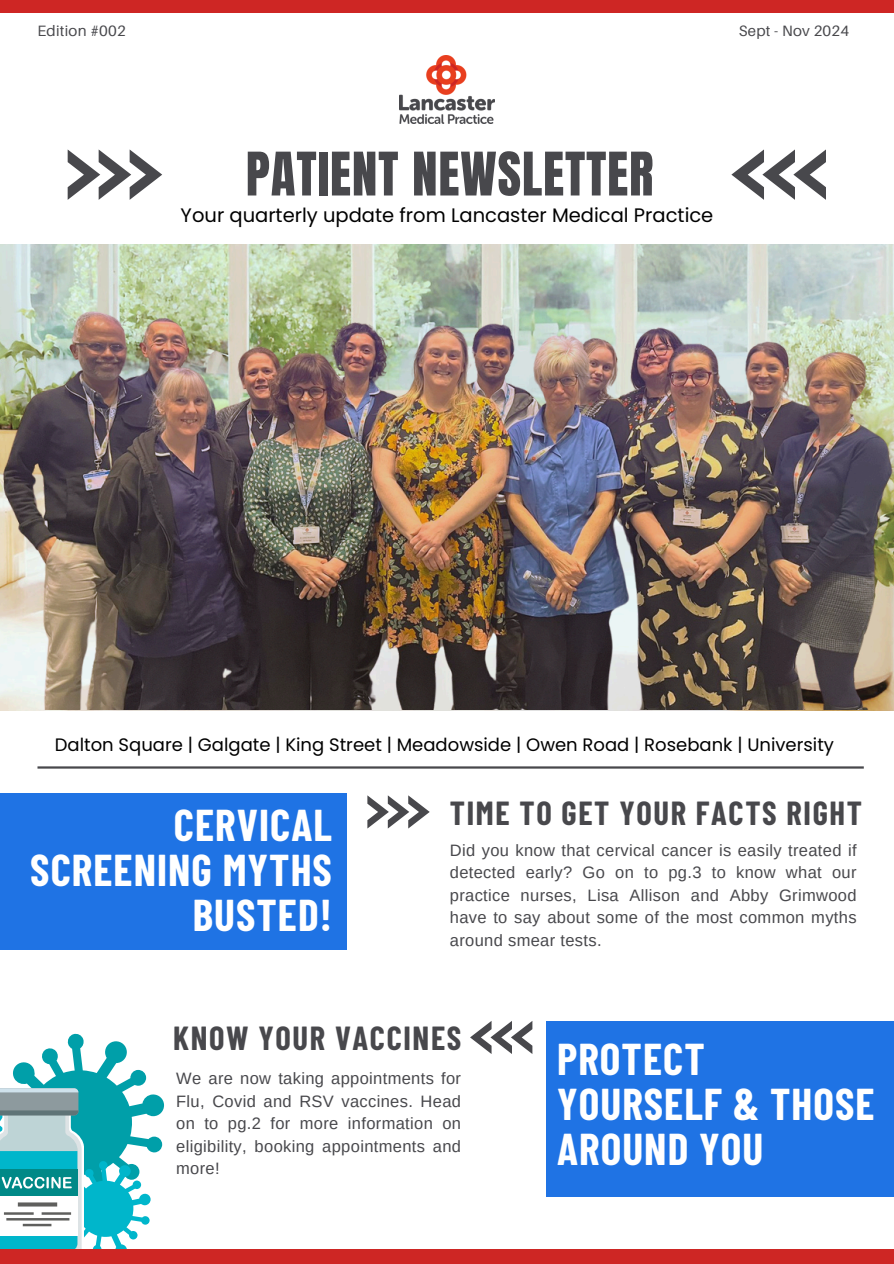
<style>
.page{position:relative;width:894px;height:1264px;background:#fff}
.page>*{position:absolute;margin:0;border:0;box-sizing:border-box;transform-origin:0 0}
.t1{font:51px "Anton";letter-spacing:.015em;color:#48484c}
.t2{font:700 43.5px/45px "Barlow Condensed";letter-spacing:.025em;color:#fff;text-align:right}
.t3{font:700 32.55px "Barlow Condensed";letter-spacing:.05em;color:#48484c}
.t4{font:19.5px "Poppins";color:#000}
.t5{font:18px "Poppins";color:#000}
.t6{font:16.5px/22.5px "Arimo";letter-spacing:.02em;color:#48484c;text-align:justify}
.t7{font:15px "Aileron";letter-spacing:.015em;color:#48484c}
</style>
<div class="page">
<div style="left:0;top:792px;width:347px;height:157px;background:#1f73e4"></div>
<svg style="left:367px;top:795px;width:62px;height:33px"></svg>
<div style="left:0;top:0;width:893px;height:12px;background:#ce2624"></div>
<svg style="left:0;top:1033px;width:164px;height:216px"></svg>
<div style="left:0;top:1249px;width:893px;height:14px;background:#ce2624"></div>
<hr style="left:37px;top:766px;width:826px;height:2px;background:#48484c">
<img style="left:399px;top:55px;width:95px;height:69px">
<div style="left:546px;top:1020px;width:347px;height:176px;background:#1f73e4"></div>
<svg style="left:470px;top:1021px;width:62px;height:33px"></svg>
<img style="left:0;top:244px;width:893px;height:466px">
<img style="left:0;top:302px;width:893px;height:407px">
<svg style="left:68px;top:149px;width:94px;height:51px"></svg>
<svg style="left:731px;top:149px;width:94px;height:51px"></svg>
<h4 class="t7" style="left:37px;top:21px;width:90px">Edition #002</h4>
<p class="t7" style="left:738px;top:21px;width:112px">Sept - Nov 2024</p>
<p class="t1" style="left:246px;top:137px;width:409px">PATIENT NEWSLETTER</p>
<h4 class="t4" style="left:180px;top:201px;width:534px">Your quarterly update from Lancaster Medical Practice</h4>
<h2 class="t5" style="left:55px;top:731px;width:780px">Dalton Square | Galgate | King Street | Meadowside | Owen Road | Rosebank | University</h2>
<p class="t2" style="left:30px;top:800px;width:303px">CERVICAL<br>SCREENING MYTHS<br>BUSTED!</p>
<h1 class="t3" style="left:449px;top:792px;width:413px">TIME TO GET YOUR FACTS RIGHT</h1>
<p class="t6" style="left:449px;top:838px;width:408px">Did you know that cervical cancer is easily treated if detected early? Go on to pg.3 to know what our practice nurses, Lisa Allison and Abby Grimwood have to say about some of the most common myths around smear tests.</p>
<h3 class="t3" style="left:173px;top:1017px;width:290px">KNOW YOUR VACCINES</h3>
<p class="t6" style="left:176px;top:1067px;width:286px">We are now taking appointments for Flu, Covid and RSV vaccines. Head on to pg.2 for more information on eligibility, booking appointments and more!</p>
<p class="t2" style="left:557px;top:1035px;width:319px;text-align:left">PROTECT<br>YOURSELF &amp; THOSE<br>AROUND YOU</p>
</div>
